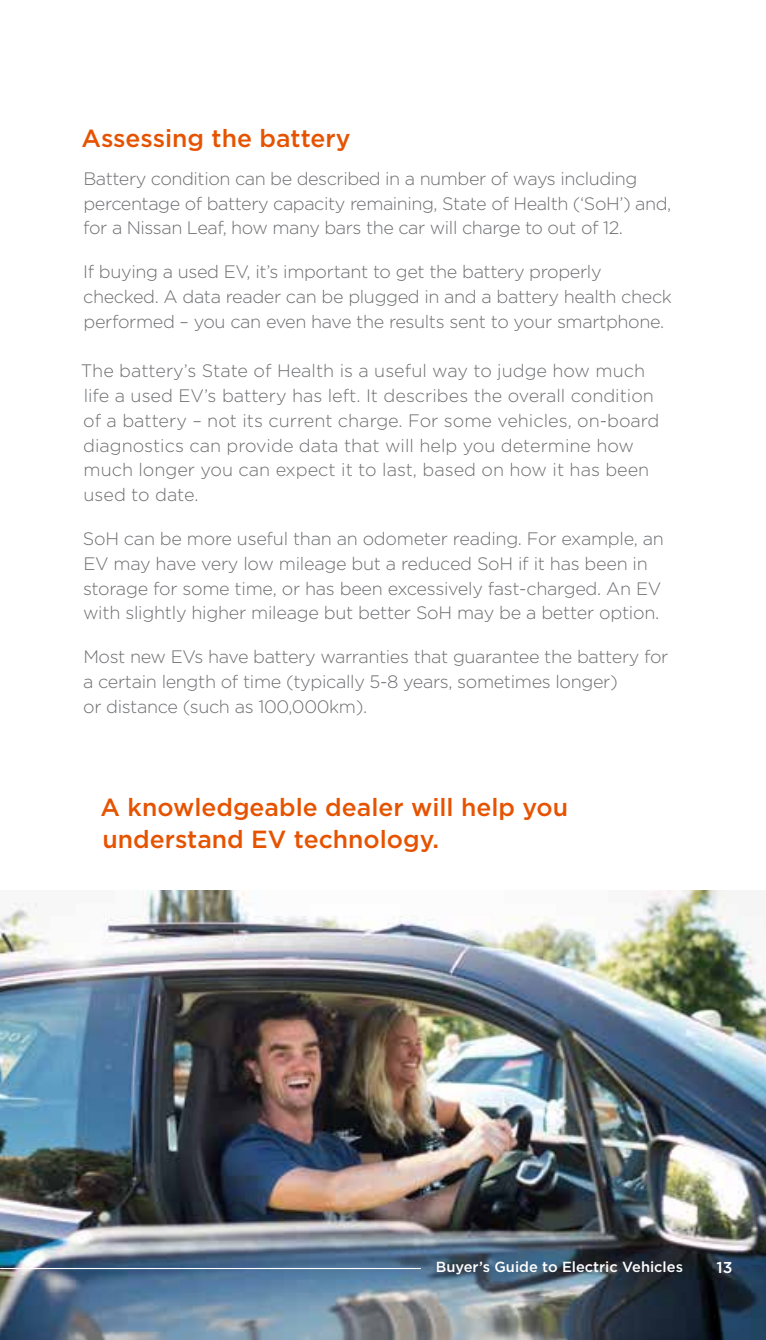
<style>
.page{position:relative;width:766px;height:1340px;background:#fff}
.page>*{position:absolute;margin:0;border:0;box-sizing:border-box;transform-origin:0 0}
.t1{font:500 24.75px/31.5px "Gotham";color:#e65300}
.t2{font:300 18px/24.8px "Gotham";letter-spacing:-.02em;color:#6d6e71}
.t3{font:300 18px/24.8px "Gotham";color:#6d6e71}
.t4{font:500 15.75px "Gotham";color:#fff}
.t5{font:500 14.62px "Gotham";color:#fff}
</style>
<div class="page">
<img style="left:1px;top:890px;width:764px;height:449px">
<hr style="left:1px;top:1267px;width:419px;height:1px;background:#fff">
<h1 class="t1" style="left:81px;top:123px;width:270px">Assessing the battery</h1>
<p class="t2" style="left:83px;top:166px;width:589px">Battery condition can be described in a number of ways including percentage of battery capacity remaining, State of Health (‘SoH’) and, for a Nissan Leaf, how many bars the car will charge to out of 12.</p>
<p class="t2" style="left:83px;top:259px;width:590px">If buying a used EV, it’s important to get the battery properly checked. A data reader can be plugged in and a battery health check performed – you can even have the results sent to your smartphone.</p>
<p class="t3" style="left:81px;top:358px;width:580px">The battery’s State of Health is a useful way to judge how much life a used EV’s battery has left. It describes the overall condition of a battery – not its current charge. For some vehicles, on-board diagnostics can provide data that will help you determine how much longer you can expect it to last, based on how it has been used to date.</p>
<p class="t2" style="left:83px;top:526px;width:582px">SoH can be more useful than an odometer reading. For example, an EV may have very low mileage but a reduced SoH if it has been in storage for some time, or has been excessively fast-charged. An EV with slightly higher mileage but better SoH may be a better option.</p>
<p class="t2" style="left:83px;top:644px;width:586px">Most new EVs have battery warranties that guarantee the battery for a certain length of time (typically 5-8 years, sometimes longer)<br>or distance (such as 100,000km).</p>
<h1 class="t1" style="left:101px;top:791px;width:469px">A knowledgeable dealer will help you understand EV technology.</h1>
<p class="t5" style="left:435px;top:1257px;width:249px">Buyer’s Guide to Electric Vehicles</p>
<p class="t4" style="left:716px;top:1257px;width:17px">13</p>
</div>
